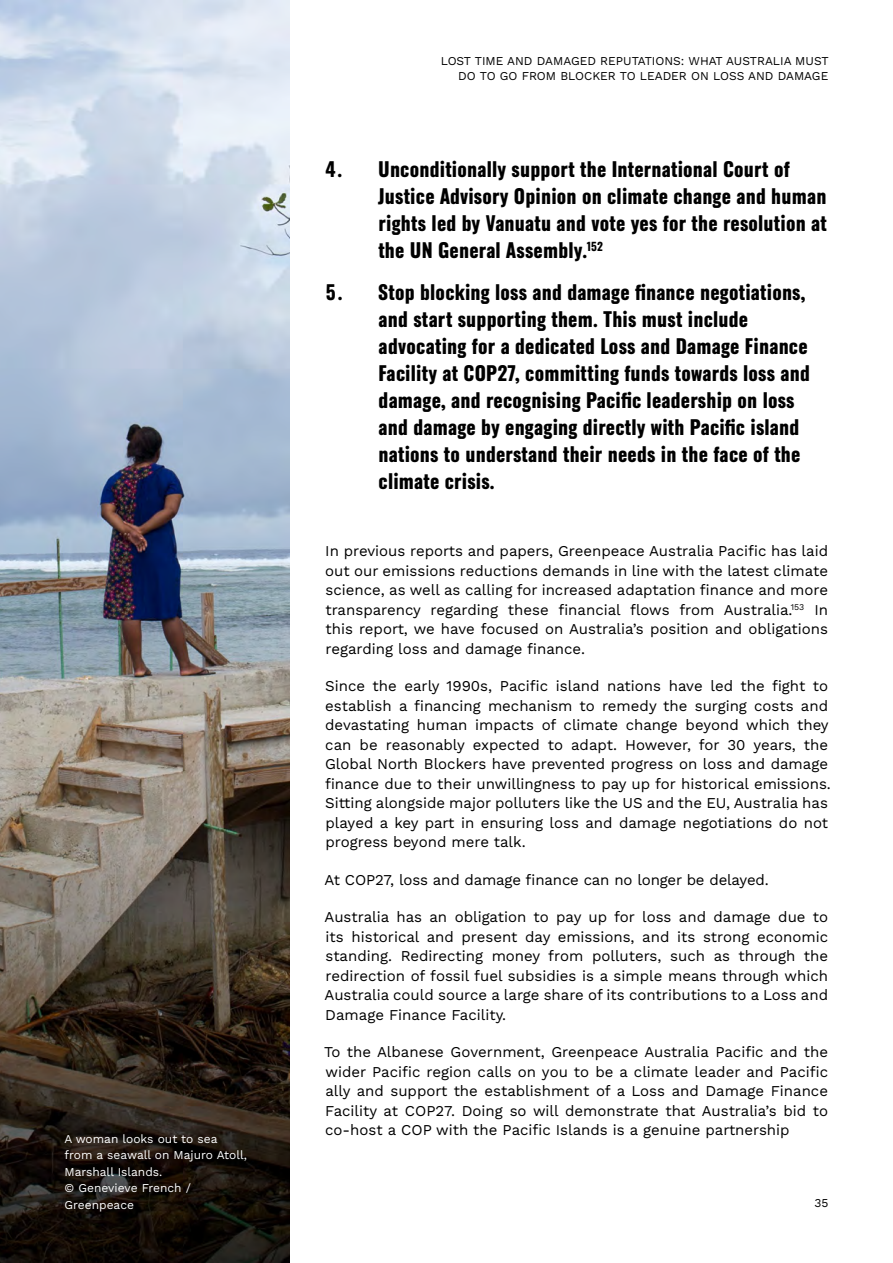
<style>
.page{position:relative;width:893px;height:1263px;background:#fff}
.page>*{position:absolute;margin:0;border:0;box-sizing:border-box;transform-origin:0 0}
.t1{font:19.5px/27px "Zodiac Sans";letter-spacing:.01em;color:#000}
.t2{font:15px/19.5px "Work Sans";color:#000;text-align:justify}
.t3{font:12px/14.4px "Work Sans";color:#000;text-align:right}
.t4{font:12px/16.5px "Work Sans";color:#fff}
</style>
<div class="page">
<img style="left:0;top:0;width:289px;height:1263px">
<p class="t4" style="left:64px;top:1130px;width:184px">A woman looks out to sea from a seawall on Majuro Atoll,<br>Marshall Islands.<br>© Genevieve French /<br>Greenpeace</p>
<p class="t3" style="left:441px;top:53px;width:389px">LOST TIME AND DAMAGED REPUTATIONS: WHAT AUSTRALIA MUST<br>DO TO GO FROM BLOCKER TO LEADER ON LOSS AND DAMAGE</p>
<h1 class="t1" style="left:378px;top:156px;width:451px;text-indent:-52px">4. Unconditionally support the International Court of Justice Advisory Opinion on climate change and human rights led by Vanuatu and vote yes for the resolution at the UN General Assembly.<sup>152</sup></h1>
<p class="t1" style="left:379px;top:279px;width:433px;text-indent:-53px">5. Stop blocking loss and damage finance negotiations, and start supporting them. This must include advocating for a dedicated Loss and Damage Finance Facility at COP27, committing funds towards loss and damage, and recognising Pacific leadership on loss and damage by engaging directly with Pacific island nations to understand their needs in the face of the climate crisis.</p>
<p class="t2" style="left:325px;top:541px;width:504px">In previous reports and papers, Greenpeace Australia Pacific has laid out our emissions reductions demands in line with the latest climate science, as well as calling for increased adaptation finance and more transparency regarding these financial flows from Australia.<sup>153</sup> In this report, we have focused on Australia’s position and obligations regarding loss and damage finance.</p>
<p class="t2" style="left:325px;top:676px;width:507px;text-align:left">Since the early 1990s, Pacific island nations have led the fight to establish a financing mechanism to remedy the surging costs and devastating human impacts of climate change beyond which they can be reasonably expected to adapt. However, for 30 years, the Global North Blockers have prevented progress on loss and damage finance due to their unwillingness to pay up for historical emissions.<br>Sitting alongside major polluters like the US and the EU, Australia has played a key part in ensuring loss and damage negotiations do not progress beyond mere talk.</p>
<p class="t2" style="left:325px;top:869px;width:446px">At COP27, loss and damage finance can no longer be delayed.</p>
<p class="t2" style="left:325px;top:907px;width:505px">Australia has an obligation to pay up for loss and damage due to its historical and present day emissions, and its strong economic standing. Redirecting money from polluters, such as through the redirection of fossil fuel subsidies is a simple means through which Australia could source a large share of its contributions to a Loss and Damage Finance Facility.</p>
<p class="t2" style="left:324px;top:1042px;width:505px">To the Albanese Government, Greenpeace Australia Pacific and the wider Pacific region calls on you to be a climate leader and Pacific ally and support the establishment of a Loss and Damage Finance Facility at COP27. Doing so will demonstrate that Australia’s bid to co-host a COP with the Pacific Islands is a genuine partnership</p>
<p class="t3" style="left:814px;top:1195px;width:15px">35</p>
</div>
